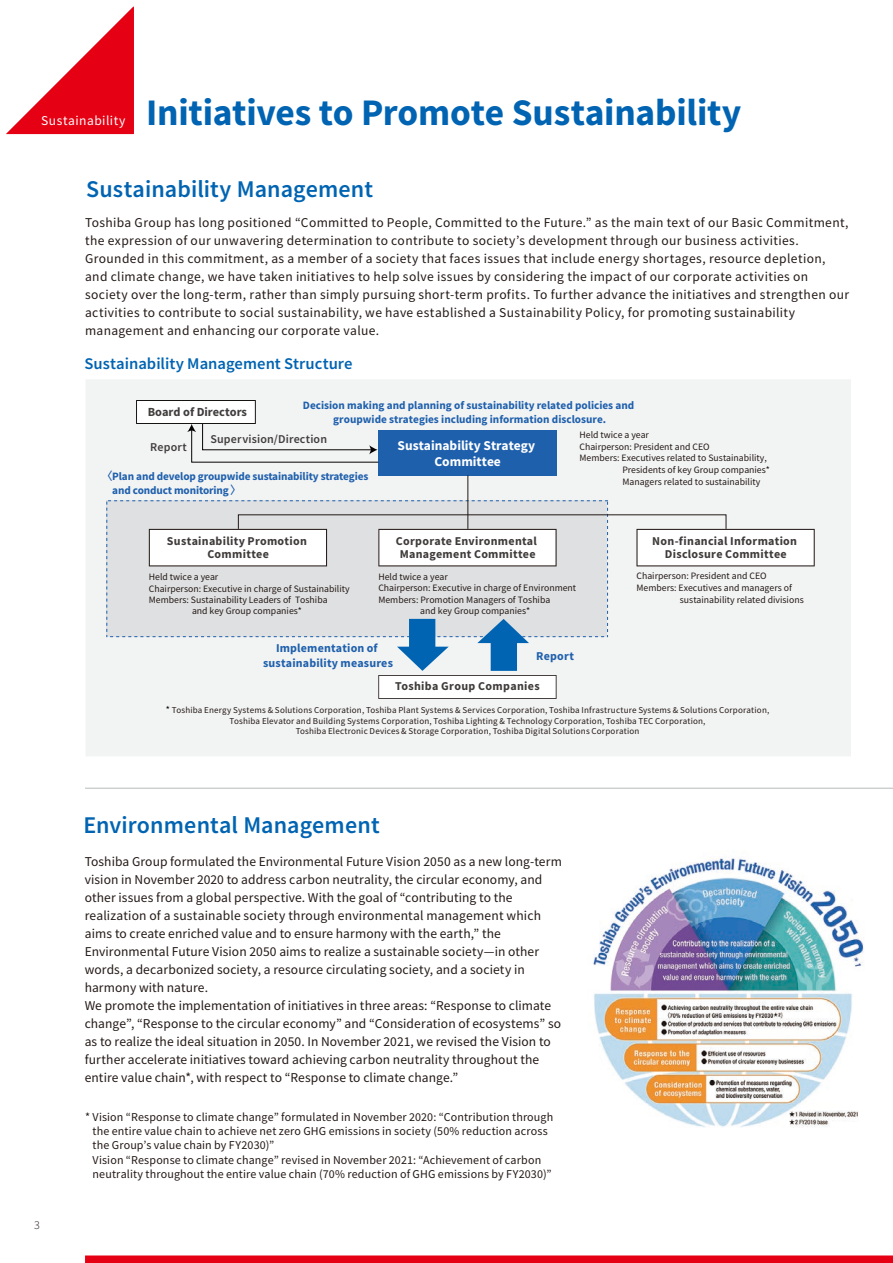
<style>
.page{position:relative;width:893px;height:1263px;background:#fff}
.page>*{position:absolute;margin:0;border:0;box-sizing:border-box;transform-origin:0 0}
.t1{font:700 37.5px "Toshiba Sans";letter-spacing:-.005em;color:#0064b2}
.t2{font:500 24px "Toshiba Sans";letter-spacing:.005em;color:#0064b2}
.t3{font:500 16.35px "Toshiba Sans";color:#0064b2}
.t4{font:13.5px/18px "Toshiba Sans";letter-spacing:.02em;color:#231916}
.t5{font:700 13.5px/16.2px "Toshiba Sans";color:#fff;text-align:center}
.t6{font:13.5px "Toshiba Sans";letter-spacing:.035em;color:#fff}
.t7{font:700 12.45px "Toshiba Sans";color:#413d3d}
.t8{font:12px/14.4px "Toshiba Sans";letter-spacing:.01em;color:#241916}
.t9{font:700 12px/12.8px "Toshiba Sans";letter-spacing:.025em;color:#3f3b3a;text-align:center}
.t10{font:700 12px/14.4px "Toshiba Sans";letter-spacing:.015em;color:#1e60ad;text-align:center}
.t11{font:500 12px "Toshiba Sans";letter-spacing:.015em;color:#413d3d}
.t12{font:700 11.25px/13.5px "Toshiba Sans";color:#1f60ad;text-align:center}
.t13{font:9.75px/11.7px "Toshiba Sans";color:#231916}
.t14{font:9px/10.8px "Toshiba Sans";letter-spacing:.02em;color:#241916;text-align:center}
.s1{font-family:"Toshiba Sans JP";font-weight:500}
.s2{font-size:9.9px;color:#060202}
</style>
<div class="page">
<img style="left:593px;top:858px;width:271px;height:270px">
<div style="left:85px;top:1255px;width:808px;height:8px;background:#e60013"></div>
<svg style="left:6px;top:6px;width:128px;height:128px"></svg>
<div style="left:86px;top:380px;width:765px;height:376px;background:#f2f3f3"></div>
<div style="left:378px;top:430px;width:179px;height:45px;background:#1f60ad"></div>
<svg style="left:636px;top:529px;width:179px;height:37px"></svg>
<svg style="left:106px;top:500px;width:502px;height:137px;fill:#dfe0e1"></svg>
<hr style="left:467px;top:475px;width:1px;height:54px;background:#231916">
<svg style="left:136px;top:400px;width:243px;height:63px"></svg>
<svg style="left:378px;top:619px;width:179px;height:80px"></svg>
<hr style="left:85px;top:788px;width:808px;height:1px;background:#b6b9bb">
<p class="t6" style="left:41px;top:112px;width:86px">Sustainability</p>
<h1 class="t1" style="left:146px;top:88px;width:597px">Initiatives to Promote Sustainability</h1>
<h2 class="t2" style="left:86px;top:174px;width:288px">Sustainability Management</h2>
<p class="t4" style="left:85px;top:213px;width:766px">Toshiba Group has long positioned “Committed to People, Committed to the Future.” as the main text of our Basic Commitment, the expression of our unwavering determination to contribute to society’s development through our business activities.<br>Grounded in this commitment, as a member of a society that faces issues that include energy shortages, resource depletion, and climate change, we have taken initiatives to help solve issues by considering the impact of our corporate activities on society over the long-term, rather than simply pursuing short-term profits. To further advance the initiatives and strengthen our activities to contribute to social sustainability, we have established a Sustainability Policy, for promoting sustainability management and enhancing our corporate value.</p>
<p class="t3" style="left:84px;top:353px;width:270px">Sustainability Management Structure</p>
<p class="t12" style="left:303px;top:399px;width:333px">Decision making and planning of sustainability related policies and groupwide strategies including information disclosure.</p>
<p class="t5" style="left:398px;top:437px;width:139px">Sustainability Strategy<br>Committee</p>
<p class="t7" style="left:148px;top:403px;width:101px">Board of Directors</p>
<p class="t11" style="left:210px;top:431px;width:118px">Supervision/Direction</p>
<p class="t11" style="left:150px;top:439px;width:38px">Report</p>
<p class="t12" style="left:112px;top:470px;width:258px;text-align:left;text-indent:-11px"><span class="s1">〈</span>Plan and develop groupwide sustainability strategies and conduct monitoring<span class="s1">〉</span></p>
<p class="t13" style="left:579px;top:429px;width:71px">Held twice a year</p>
<p class="t13" style="left:579px;top:440px;width:132px">Chairperson: President and CEO</p>
<p class="t13" style="left:579px;top:452px;width:189px">Members: Executives related to Sustainability,</p>
<p class="t13" style="left:622px;top:464px;width:149px">Presidents of key Group companies*</p>
<p class="t13" style="left:622px;top:476px;width:139px">Managers related to sustainability</p>
<p class="t9" style="left:167px;top:535px;width:141px">Sustainability Promotion<br>Committee</p>
<p class="t13" style="left:149px;top:571px;width:202px">Held twice a year<br>Chairperson: Executive in charge of Sustainability<br>Members: Sustainability Leaders of Toshiba</p>
<p class="t13" style="left:192px;top:605px;width:111px">and key Group companies*</p>
<p class="t9" style="left:396px;top:535px;width:143px">Corporate Environmental<br>Management Committee</p>
<p class="t9" style="left:652px;top:535px;width:147px">Non-financial Information<br>Disclosure Committee</p>
<p class="t13" style="left:378px;top:571px;width:199px">Held twice a year<br>Chairperson: Executive in charge of Environment<br>Members: Promotion Managers of Toshiba</p>
<p class="t13" style="left:420px;top:604px;width:111px">and key Group companies*</p>
<p class="t13" style="left:636px;top:570px;width:132px">Chairperson: President and CEO</p>
<p class="t13" style="left:636px;top:582px;width:157px">Members: Executives and managers of</p>
<p class="t13" style="left:680px;top:593px;width:125px">sustainability related divisions</p>
<p class="t10" style="left:263px;top:641px;width:132px">Implementation of sustainability measures</p>
<p class="t10" style="left:536px;top:649px;width:39px">Report</p>
<p class="t9" style="left:395px;top:680px;width:146px">Toshiba Group Companies</p>
<p class="t14" style="left:166px;top:704px;width:605px"><span class="s2">*</span> Toshiba Energy Systems &amp; Solutions Corporation, Toshiba Plant Systems &amp; Services Corporation, Toshiba Infrastructure Systems &amp; Solutions Corporation,<br>Toshiba Elevator and Building Systems Corporation, Toshiba Lighting &amp; Technology Corporation, Toshiba TEC Corporation,<br>Toshiba Electronic Devices &amp; Storage Corporation, Toshiba Digital Solutions Corporation</p>
<h2 class="t2" style="left:83px;top:809px;width:298px">Environmental Management</h2>
<p class="t4" style="left:85px;top:852px;width:479px">Toshiba Group formulated the Environmental Future Vision 2050 as a new long-term vision in November 2020 to address carbon neutrality, the circular economy, and other issues from a global perspective. With the goal of “contributing to the realization of a sustainable society through environmental management which aims to create enriched value and to ensure harmony with the earth,” the Environmental Future Vision 2050 aims to realize a sustainable society—in other words, a decarbonized society, a resource circulating society, and a society in harmony with nature.<br>We promote the implementation of initiatives in three areas: “Response to climate change”, “Response to the circular economy” and “Consideration of ecosystems” so as to realize the ideal situation in 2050. In November 2021, we revised the Vision to further accelerate initiatives toward achieving carbon neutrality throughout the entire value chain*, with respect to “Response to climate change.”</p>
<p class="t4" style="left:31px;top:1220px;width:10px">5<sup>3</sup></p>
<p class="t8" style="left:93px;top:1109px;width:462px;text-indent:-8px">* Vision “Response to climate change” formulated in November 2020: “Contribution through the entire value chain to achieve net zero GHG emissions in society (50% reduction across the Group’s value chain by FY2030)”<br>Vision “Response to climate change” revised in November 2021: “Achievement of carbon neutrality throughout the entire value chain (70% reduction of GHG emissions by FY2030)”</p>
</div>
